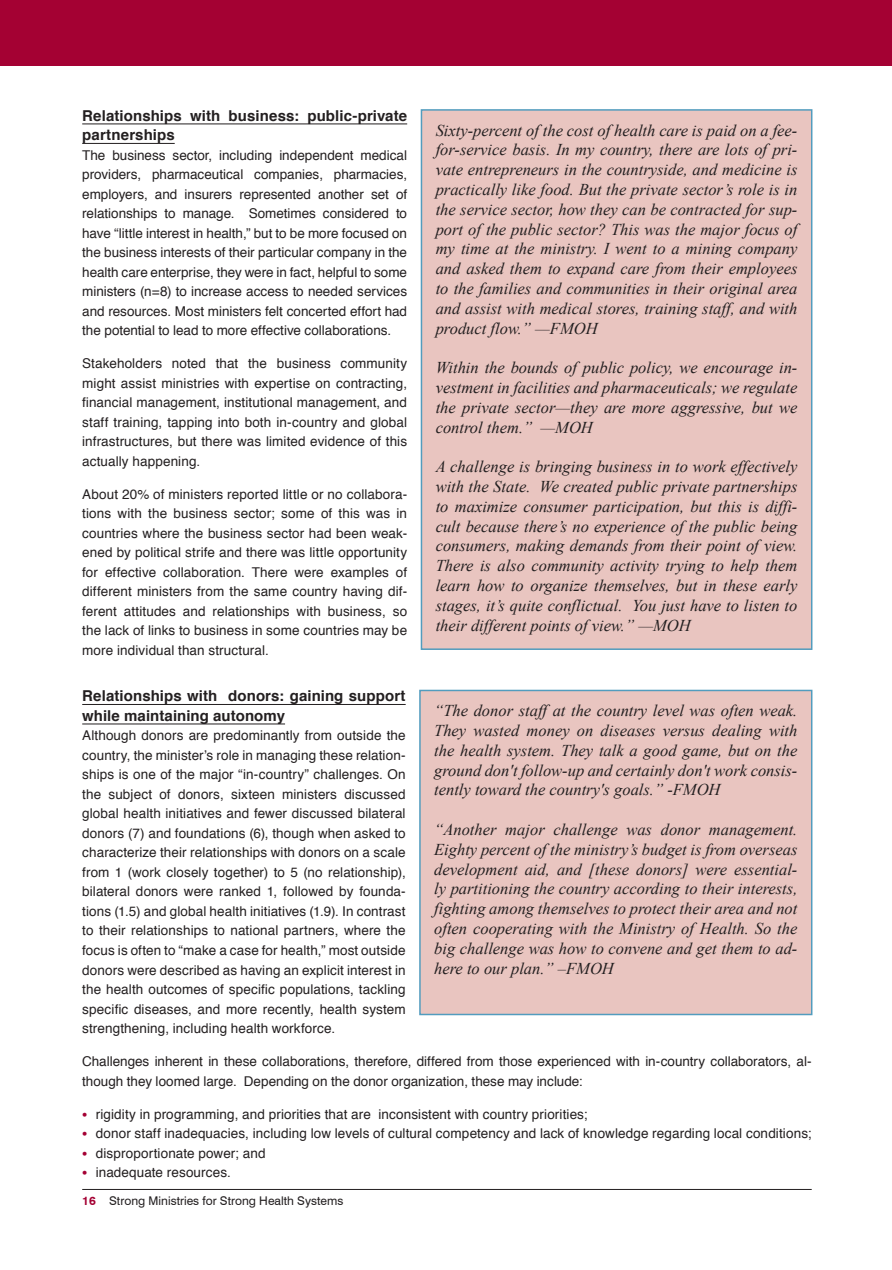
<style>
.page{position:relative;width:892px;height:1270px;background:#fff}
.page>*{position:absolute;margin:0;border:0;box-sizing:border-box;transform-origin:0 0}
.Pull_Quote_Large{font:italic 16.5px/19.8px "Times New Roman";color:#231f20;text-align:justify}
.Header_4{font:700 15px/19.5px "Helvetica";letter-spacing:.005em;color:#231f20}
.Body{font:13.5px/19.5px "Helvetica";color:#231f20;text-align:justify}
.Body_Bullets{font:13.5px "Helvetica";letter-spacing:.01em;color:#231f20}
.t1{font:12px "Swiss 721 BT";color:#231f20}
.s1{font-family:"Myriad Pro";font-weight:600;font-size:16.5px;color:#a40133}
.s2{font-weight:700;color:#a40133}
</style>
<div class="page">
<hr style="left:82px;top:1189px;width:729px;height:1px;background:#231f20">
<div style="left:0;top:0;width:891px;height:66px;background:#a40133"></div>
<hr style="left:82px;top:124px;width:325px;height:1px;background:#231f20">
<hr style="left:82px;top:143px;width:93px;height:1px;background:#231f20">
<hr style="left:82px;top:704px;width:323px;height:1px;background:#231f20">
<hr style="left:82px;top:724px;width:203px;height:1px;background:#231f20">
<div style="left:421px;top:110px;width:390px;height:539px;background:#e9c5c0"></div>
<div style="left:420px;top:109px;width:392px;height:541px;border:2px solid #529cbe"></div>
<div style="left:420px;top:690px;width:391px;height:324px;background:#e9c5c0"></div>
<div style="left:419px;top:690px;width:393px;height:325px;border:2px solid #529cbe"></div>
<p class="Header_4" style="left:82px;top:106px;width:326px">Relationships with business: public-private partnerships</p>
<p class="Body" style="left:82px;top:146px;width:326px">The business sector, including independent medical providers, pharmaceutical companies, pharmacies, employers, and insurers represented another set of relationships to manage. Sometimes considered to have “little interest in health,” but to be more focused on the business interests of their particular company in the health care enterprise, they were in fact, helpful to some ministers (n=8) to increase access to needed services and resources. Most ministers felt concerted effort had the potential to lead to more effective collaborations.</p>
<p class="Body" style="left:82px;top:354px;width:326px">Stakeholders noted that the business community might assist ministries with expertise on contracting, financial management, institutional management, and staff training, tapping into both in-country and global infrastructures, but there was limited evidence of this actually happening.</p>
<p class="Body" style="left:82px;top:485px;width:326px">About 20% of ministers reported little or no collabora&shy;tions with the business sector; some of this was in countries where the business sector had been weak&shy;ened by political strife and there was little opportunity for effective collaboration. There were examples of different ministers from the same country having dif&shy;ferent attitudes and relationships with business, so the lack of links to business in some countries may be more individual than structural.</p>
<p class="Header_4" style="left:82px;top:687px;width:325px">Relationships with donors: gaining support while maintaining autonomy</p>
<p class="Body" style="left:82px;top:726px;width:325px">Although donors are predominantly from outside the country, the minister’s role in managing these relation&shy;ships is one of the major “in-country” challenges. On the subject of donors, sixteen ministers discussed global health initiatives and fewer discussed bilateral donors (7) and foundations (6), though when asked to characterize their relationships with donors on a scale from 1 (work closely together) to 5 (no relationship), bilateral donors were ranked 1, followed by founda&shy;tions (1.5) and global health initiatives (1.9). In contrast to their relationships to national partners, where the focus is often to “make a case for health,” most outside donors were described as having an explicit interest in the health outcomes of specific populations, tackling specific diseases, and more recently, health system strengthening, including health workforce.</p>
<p class="Body" style="left:82px;top:1052px;width:730px">Challenges inherent in these collaborations, therefore, differed from those experienced with in-country collaborators, al&shy;though they loomed large. Depending on the donor organization, these may include:</p>
<p class="Body_Bullets" style="left:82px;top:1103px;width:506px"><span class="s1">•</span> rigidity in programming, and priorities that are inconsistent with country priorities;</p>
<p class="Body_Bullets" style="left:82px;top:1123px;width:730px"><span class="s1">•</span> donor staff inadequacies, including low levels of cultural competency and lack of knowledge regarding local conditions;</p>
<p class="Body_Bullets" style="left:82px;top:1142px;width:185px"><span class="s1">•</span> disproportionate power; and</p>
<p class="Body_Bullets" style="left:82px;top:1162px;width:150px"><span class="s1">•</span> inadequate resources.</p>
<p class="Pull_Quote_Large" style="left:435px;top:120px;width:363px">Sixty-percent of the cost of health care is paid on a fee&shy;for-service basis. In my country, there are lots of pri&shy;vate entrepreneurs in the countryside, and medicine is practically like food. But the private sector’s role is in the service sector, how they can be contracted for sup&shy;port of the public sector? This was the major focus of my time at the ministry. I went to a mining company and asked them to expand care from their employees to the families and communities in their original area and assist with medical stores, training staff, and with product flow.” —FMOH</p>
<p class="Pull_Quote_Large" style="left:435px;top:358px;width:363px">Within the bounds of public policy, we encourage in&shy;vestment in facilities and pharmaceuticals; we regulate the private sector—they are more aggressive, but we control them.” —MOH</p>
<p class="Pull_Quote_Large" style="left:435px;top:457px;width:363px">A challenge is bringing business in to work effectively with the State. We created public private partnerships to maximize consumer participation, but this is diffi&shy;cult because there’s no experience of the public being consumers, making demands from their point of view.<br>There is also community activity trying to help them learn how to organize themselves, but in these early stages, it’s quite conflictual. You just have to listen to their different points of view.” —MOH</p>
<p class="Pull_Quote_Large" style="left:434px;top:701px;width:365px">“The donor staff at the country level was often weak.<br>They wasted money on diseases versus dealing with the health system. They talk a good game, but on the ground don't follow-up and certainly don't work consis&shy;tently toward the country's goals.” -FMOH</p>
<p class="Pull_Quote_Large" style="left:434px;top:820px;width:365px">“Another major challenge was donor management.<br>Eighty percent of the ministry’s budget is from overseas development aid, and [these donors] were essential&shy;ly partitioning the country according to their interests, fighting among themselves to protect their area and not often cooperating with the Ministry of Health. So the big challenge was how to convene and get them to ad&shy;here to our plan.” –FMOH</p>
<p class="t1" style="left:82px;top:1193px;width:262px"><span class="s2">16</span> Strong Ministries for Strong Health Systems</p>
</div>
